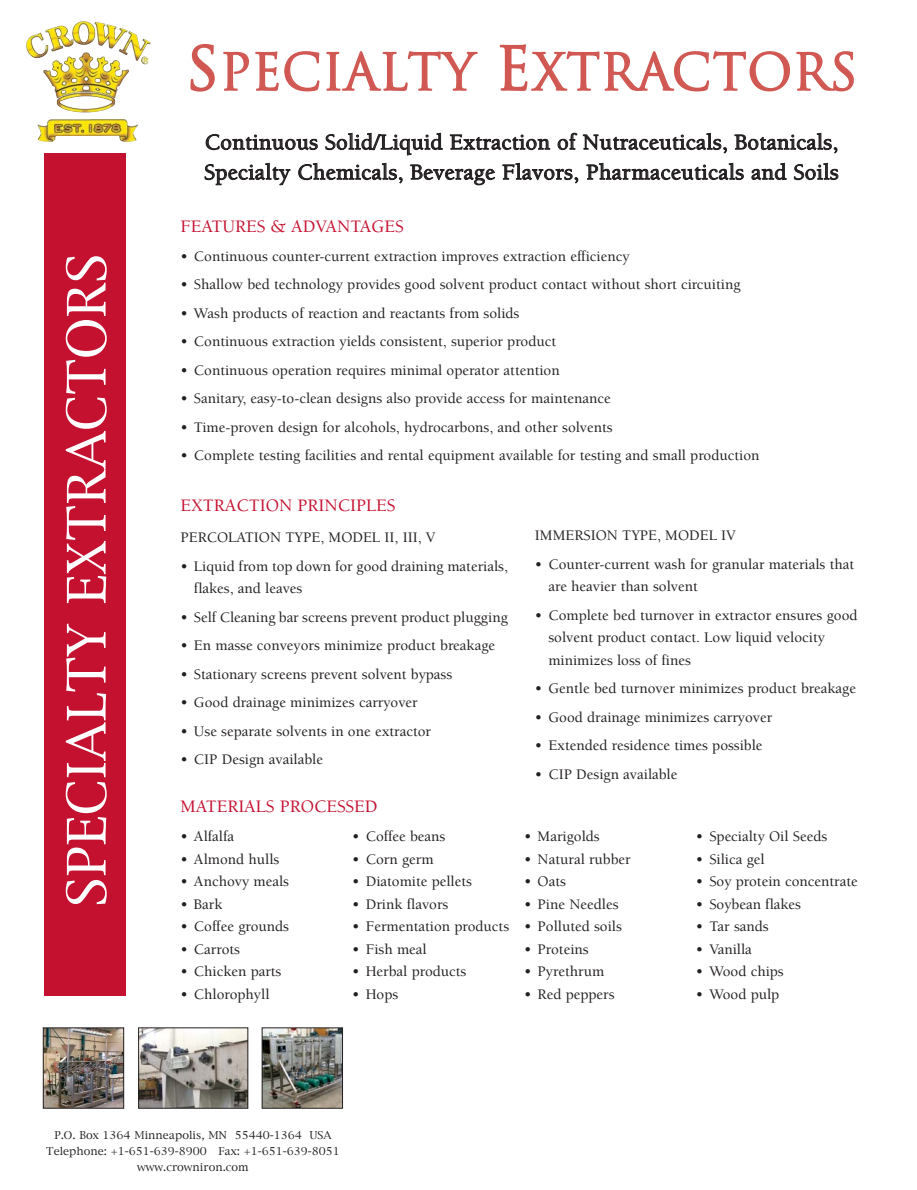
<style>
.page{position:relative;width:917px;height:1190px;background:#fff}
.page>*{position:absolute;margin:0;border:0;box-sizing:border-box;transform-origin:0 0}
.t1{font:51px "New York";color:#fff}
.t2{font:49.5px "Trajan";letter-spacing:.005em;color:#d15852}
.t3{font:500 22.5px/30px "Berkeley";letter-spacing:.01em;color:#231f20}
.t4{font:500 18px "Berkeley";color:#c41130}
.t5{font:500 15px/22.5px "Berkeley";color:#231f20}
.t6{font:10.5px/15.8px "New York";color:#231f20;text-align:center}
.s1{font-size:58.5px}
</style>
<div class="page">
<div style="left:45px;top:154px;width:81px;height:842px;background:#c41130"></div>
<img style="left:45px;top:1029px;width:77px;height:77px">
<div style="left:43px;top:1027px;width:81px;height:81px;border:1px solid #231f20"></div>
<img style="left:264px;top:1029px;width:77px;height:77px">
<div style="left:262px;top:1027px;width:81px;height:81px;border:1px solid #231f20"></div>
<img style="left:140px;top:1029px;width:106px;height:77px">
<div style="left:138px;top:1027px;width:110px;height:81px;border:1px solid #231f20"></div>
<img style="left:26px;top:21px;width:124px;height:92px">
<h1 class="t1" style="left:55px;top:906px;width:654px;rotate:-90deg">SPECIALTY EXTRACTORS</h1>
<h2 class="t2" style="left:186px;top:44px;width:673px"><span class="s1">S</span>PECIALTY <span class="s1">E</span>XTRACTORS</h2>
<h3 class="t3" style="left:204px;top:129px;width:636px">Continuous Solid/Liquid Extraction of Nutraceuticals, Botanicals,<br>Specialty Chemicals, Beverage Flavors, Pharmaceuticals and Soils</h3>
<p class="t4" style="left:180px;top:219px;width:225px">FEATURES &amp; ADVANTAGES</p>
<p class="t5" style="left:180px;top:246px;width:451px">• Continuous counter-current extraction improves extraction efficiency</p>
<p class="t5" style="left:180px;top:274px;width:562px">• Shallow bed technology provides good solvent product contact without short circuiting</p>
<p class="t5" style="left:180px;top:303px;width:340px">• Wash products of reaction and reactants from solids</p>
<p class="t5" style="left:180px;top:331px;width:377px">• Continuous extraction yields consistent, superior product</p>
<p class="t5" style="left:180px;top:360px;width:381px">• Continuous operation requires minimal operator attention</p>
<p class="t5" style="left:180px;top:388px;width:432px">• Sanitary, easy-to-clean designs also provide access for maintenance</p>
<p class="t5" style="left:180px;top:417px;width:434px">• Time-proven design for alcohols, hydrocarbons, and other solvents</p>
<p class="t5" style="left:180px;top:445px;width:580px">• Complete testing facilities and rental equipment available for testing and small production</p>
<p class="t4" style="left:180px;top:498px;width:217px">EXTRACTION PRINCIPLES</p>
<p class="t5" style="left:180px;top:528px;width:257px">PERCOLATION TYPE, MODEL II, III, V</p>
<p class="t5" style="left:194px;top:556px;width:315px;text-indent:-14px">• Liquid from top down for good draining materials, flakes, and leaves</p>
<p class="t5" style="left:180px;top:607px;width:329px">• Self Cleaning bar screens prevent product plugging</p>
<p class="t5" style="left:180px;top:636px;width:316px">• En masse conveyors minimize product breakage</p>
<p class="t5" style="left:180px;top:664px;width:273px">• Stationary screens prevent solvent bypass</p>
<p class="t5" style="left:180px;top:693px;width:239px">• Good drainage minimizes carryover</p>
<p class="t5" style="left:180px;top:721px;width:252px">• Use separate solvents in one extractor</p>
<p class="t5" style="left:180px;top:750px;width:144px">• CIP Design available</p>
<p class="t5" style="left:535px;top:525px;width:203px">IMMERSION TYPE, MODEL IV</p>
<p class="t5" style="left:548px;top:554px;width:307px;text-indent:-14px">• Counter-current wash for granular materials that are heavier than solvent</p>
<p class="t5" style="left:548px;top:605px;width:311px;text-indent:-14px">• Complete bed turnover in extractor ensures good solvent product contact. Low liquid velocity minimizes loss of fines</p>
<p class="t5" style="left:535px;top:678px;width:323px">• Gentle bed turnover minimizes product breakage</p>
<p class="t5" style="left:535px;top:707px;width:239px">• Good drainage minimizes carryover</p>
<p class="t5" style="left:535px;top:735px;width:229px">• Extended residence times possible</p>
<p class="t5" style="left:535px;top:764px;width:144px">• CIP Design available</p>
<p class="t4" style="left:180px;top:799px;width:199px">MATERIALS PROCESSED</p>
<p class="t5" style="left:180px;top:826px;width:55px">• Alfalfa</p>
<p class="t5" style="left:180px;top:849px;width:100px">• Almond hulls</p>
<p class="t5" style="left:180px;top:871px;width:110px">• Anchovy meals</p>
<p class="t5" style="left:180px;top:894px;width:43px">• Bark</p>
<p class="t5" style="left:180px;top:916px;width:110px">• Coffee grounds</p>
<p class="t5" style="left:180px;top:939px;width:61px">• Carrots</p>
<p class="t5" style="left:180px;top:961px;width:102px">• Chicken parts</p>
<p class="t5" style="left:180px;top:984px;width:91px">• Chlorophyll</p>
<p class="t5" style="left:352px;top:826px;width:95px">• Coffee beans</p>
<p class="t5" style="left:352px;top:849px;width:83px">• Corn germ</p>
<p class="t5" style="left:352px;top:871px;width:121px">• Diatomite pellets</p>
<p class="t5" style="left:352px;top:894px;width:98px">• Drink flavors</p>
<p class="t5" style="left:352px;top:916px;width:158px">• Fermentation products</p>
<p class="t5" style="left:352px;top:939px;width:76px">• Fish meal</p>
<p class="t5" style="left:352px;top:961px;width:116px">• Herbal products</p>
<p class="t5" style="left:352px;top:984px;width:47px">• Hops</p>
<p class="t5" style="left:524px;top:826px;width:77px">• Marigolds</p>
<p class="t5" style="left:524px;top:849px;width:108px">• Natural rubber</p>
<p class="t5" style="left:524px;top:871px;width:43px">• Oats</p>
<p class="t5" style="left:524px;top:894px;width:96px">• Pine Needles</p>
<p class="t5" style="left:524px;top:916px;width:99px">• Polluted soils</p>
<p class="t5" style="left:524px;top:939px;width:66px">• Proteins</p>
<p class="t5" style="left:524px;top:961px;width:82px">• Pyrethrum</p>
<p class="t5" style="left:524px;top:984px;width:92px">• Red peppers</p>
<p class="t5" style="left:696px;top:826px;width:133px">• Specialty Oil Seeds</p>
<p class="t5" style="left:696px;top:849px;width:70px">• Silica gel</p>
<p class="t5" style="left:696px;top:871px;width:163px">• Soy protein concentrate</p>
<p class="t5" style="left:696px;top:894px;width:107px">• Soybean flakes</p>
<p class="t5" style="left:696px;top:916px;width:74px">• Tar sands</p>
<p class="t5" style="left:696px;top:939px;width:58px">• Vanilla</p>
<p class="t5" style="left:696px;top:961px;width:89px">• Wood chips</p>
<p class="t5" style="left:696px;top:984px;width:85px">• Wood pulp</p>
<p class="t6" style="left:46px;top:1127px;width:295px">P.O. Box 1364 Minneapolis, MN 55440-1364 USA<br>Telephone: +1-651-639-8900 Fax: +1-651-639-8051 www.crowniron.com</p>
</div>
